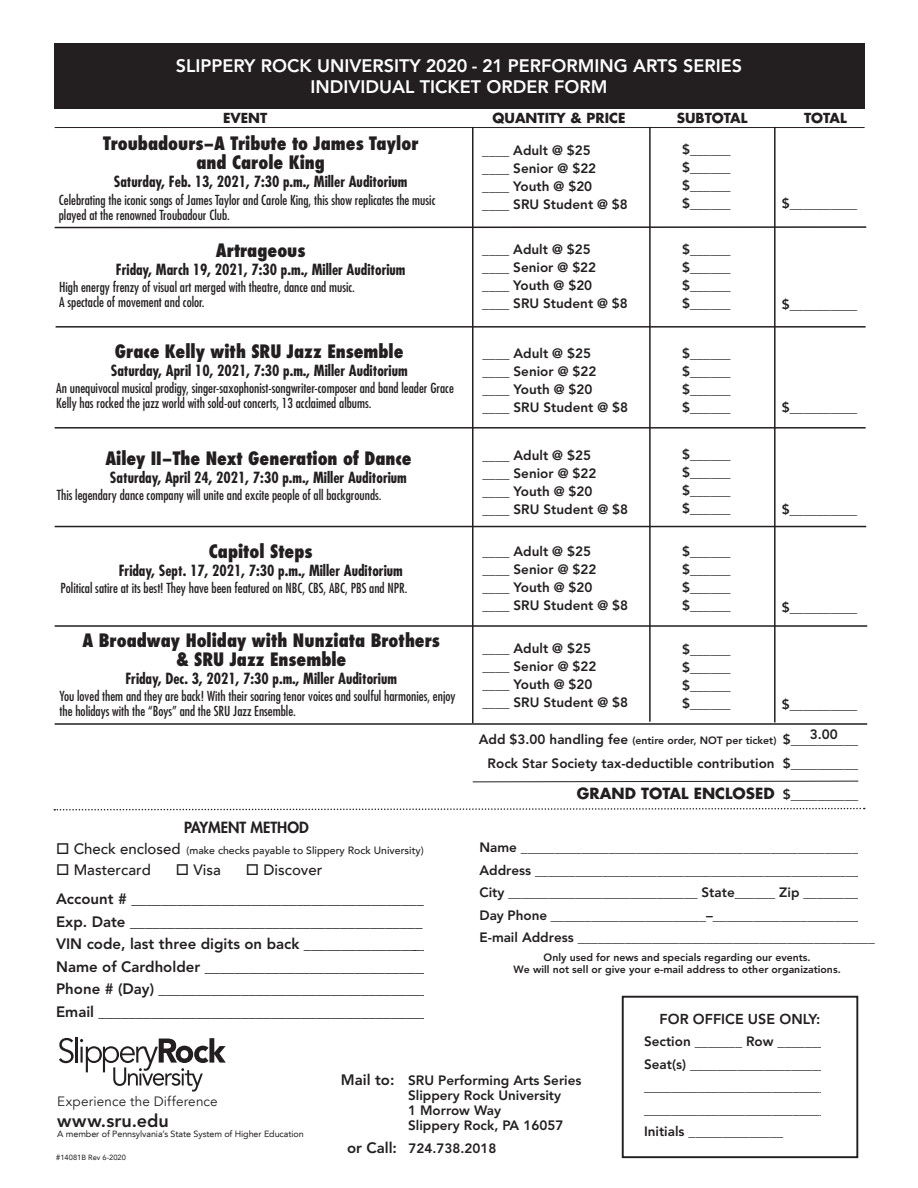
<style>
.page{position:relative;width:918px;height:1188px;background:#fff}
.page>*{position:absolute;margin:0;border:0;box-sizing:border-box;transform-origin:0 0}
.t1{font:800 condensed 18px/19.5px "Futura";color:#231f20;text-align:center}
.dates{font:800 18px "Avenir";color:#fff}
.t2{font:800 18px "Avenir";letter-spacing:.01em;color:#231f20}
.t3{font:800 15px/22.5px "Avenir";color:#231f20}
.t4{font:700 condensed 15px "Futura";color:#231f20}
.body_text{font:700 15px "Futura";color:#231f20}
.t5{font:500 15px "Avenir LT";color:#231f20}
.t6{font:800 15px "Futura";color:#231f20}
.body_text-2{font:800 14.25px "Avenir";color:#231f20}
.body_text-3{font:800 13.5px/18px "Avenir";color:#231f20}
.t7{font:condensed 13.5px/15px "Futura";color:#231f20}
.t8{font:700 13.5px "Futura";color:#231f20}
.t9{font:13.5px "Avenir LT";letter-spacing:.01em;color:#231f20}
.t10{font:800 10.5px/12px "Avenir";color:#231f20;text-align:center}
.t11{font:500 10.5px "Avenir LT";color:#231f20}
.t12{font:9px "Avenir LT";letter-spacing:-.01em;color:#231f20}
.t13{font:7.5px "Avenir LT";color:#231f20}
.s1{font-size:10.5px}
.s2{font-family:"Avenir";font-weight:800;font-size:13.5px}
.s3{font-size:15px}
</style>
<div class="page">
<div style="left:622px;top:996px;width:236px;height:162px;border:2px solid #231f20"></div>
<div style="left:55px;top:43px;width:810px;height:65px;background:#231f20"></div>
<hr style="left:55px;top:127px;width:810px;height:1px;background:#231f20">
<svg style="left:54px;top:226px;width:813px;height:3px"></svg>
<hr style="left:56px;top:326px;width:810px;height:2px;background:#231f20">
<hr style="left:55px;top:427px;width:811px;height:2px;background:#231f20">
<hr style="left:472px;top:127px;width:2px;height:596px;background:#231f20">
<hr style="left:649px;top:127px;width:2px;height:595px;background:#231f20">
<svg style="left:54px;top:807px;width:811px;height:4px"></svg>
<svg style="left:472px;top:780px;width:387px;height:3px"></svg>
<hr style="left:774px;top:127px;width:2px;height:595px;background:#231f20">
<hr style="left:55px;top:526px;width:811px;height:1px;background:#231f20">
<hr style="left:55px;top:625px;width:812px;height:2px;background:#231f20">
<hr style="left:55px;top:723px;width:812px;height:2px;background:#231f20">
<svg style="left:59px;top:1038px;width:15px;height:25px"></svg>
<hr style="left:75px;top:1037px;width:3px;height:26px;background:#231f20">
<svg style="left:80px;top:1038px;width:146px;height:54px"></svg>
<p class="dates" style="left:176px;top:55px;width:568px">SLIPPERY ROCK UNIVERSITY 2020 - 21 PERFORMING ARTS SERIES</p>
<p class="dates" style="left:311px;top:76px;width:298px">INDIVIDUAL TICKET ORDER FORM</p>
<p class="t8" style="left:223px;top:108px;width:46px">EVENT</p>
<p class="t8" style="left:493px;top:108px;width:134px">QUANTITY &amp; PRICE</p>
<p class="t8" style="left:677px;top:108px;width:72px">SUBTOTAL</p>
<p class="t8" style="left:804px;top:108px;width:44px">TOTAL</p>
<p class="t1" style="left:103px;top:134px;width:317px">Troubadours–A Tribute to James Taylor and Carole King</p>
<p class="t4" style="left:114px;top:172px;width:295px">Saturday, Feb. 13, 2021, 7:30 p.m., Miller Auditorium</p>
<p class="t7" style="left:59px;top:192px;width:378px">Celebrating the iconic songs of James Taylor and Carole King, this show replicates the music played at the renowned Troubadour Club.</p>
<p class="t1" style="left:216px;top:240px;width:91px">Artrageous</p>
<p class="t4" style="left:116px;top:259px;width:291px">Friday, March 19, 2021, 7:30 p.m., Miller Auditorium</p>
<p class="t7" style="left:59px;top:279px;width:297px">High energy frenzy of visual art merged with theatre, dance and music.<br>A spectacle of movement and color.</p>
<p class="t1" style="left:115px;top:341px;width:290px">Grace Kelly with SRU Jazz Ensemble</p>
<p class="t4" style="left:111px;top:361px;width:298px">Saturday, April 10, 2021, 7:30 p.m., Miller Auditorium</p>
<p class="t7" style="left:56px;top:380px;width:399px">An unequivocal musical prodigy, singer-saxophonist-songwriter-composer and band leader Grace<br>Kelly has rocked the jazz world with sold-out concerts, 13 acclaimed albums.</p>
<p class="t1" style="left:105px;top:449px;width:308px">Ailey II–The Next Generation of Dance</p>
<p class="t4" style="left:110px;top:468px;width:298px">Saturday, April 24, 2021, 7:30 p.m., Miller Auditorium</p>
<p class="t7" style="left:57px;top:488px;width:326px">This legendary dance company will unite and excite people of all backgrounds.</p>
<p class="t1" style="left:209px;top:542px;width:105px">Capitol Steps</p>
<p class="t4" style="left:119px;top:561px;width:286px">Friday, Sept. 17, 2021, 7:30 p.m., Miller Auditorium</p>
<p class="t7" style="left:61px;top:580px;width:348px">Political satire at its best! They have been featured on NBC, CBS, ABC, PBS and NPR.</p>
<p class="t1" style="left:83px;top:630px;width:359px">A Broadway Holiday with Nunziata Brothers &amp; SRU Jazz Ensemble</p>
<p class="t4" style="left:125px;top:669px;width:273px">Friday, Dec. 3, 2021, 7:30 p.m., Miller Auditorium</p>
<p class="t7" style="left:60px;top:689px;width:398px">You loved them and they are back! With their soaring tenor voices and soulful harmonies, enjoy the holidays with the “Boys” and the SRU Jazz Ensemble.</p>
<p class="body_text-3" style="left:482px;top:141px;width:147px">____ Adult @ $25<br>____ Senior @ $22<br>____ Youth @ $20<br>____ SRU Student @ $8</p>
<p class="body_text-3" style="left:682px;top:141px;width:50px;text-align:justify">$______ $______ $______ $______</p>
<p class="body_text-3" style="left:482px;top:240px;width:147px">____ Adult @ $25<br>____ Senior @ $22<br>____ Youth @ $20<br>____ SRU Student @ $8</p>
<p class="body_text-3" style="left:483px;top:344px;width:147px">____ Adult @ $25<br>____ Senior @ $22<br>____ Youth @ $20<br>____ SRU Student @ $8</p>
<p class="body_text-3" style="left:483px;top:446px;width:147px">____ Adult @ $25<br>____ Senior @ $22<br>____ Youth @ $20<br>____ SRU Student @ $8</p>
<p class="body_text-3" style="left:483px;top:542px;width:147px">____ Adult @ $25<br>____ Senior @ $22<br>____ Youth @ $20<br>____ SRU Student @ $8</p>
<p class="body_text-3" style="left:483px;top:639px;width:147px">____ Adult @ $25<br>____ Senior @ $22<br>____ Youth @ $20<br>____ SRU Student @ $8</p>
<p class="body_text-3" style="left:682px;top:240px;width:50px;text-align:justify">$______ $______ $______ $______</p>
<p class="body_text-3" style="left:682px;top:344px;width:50px;text-align:justify">$______ $______ $______ $______</p>
<p class="body_text-3" style="left:682px;top:445px;width:50px;text-align:justify">$______ $______ $______ $______</p>
<p class="body_text-3" style="left:682px;top:543px;width:50px;text-align:justify">$______ $______ $______ $______</p>
<p class="body_text-3" style="left:682px;top:640px;width:50px;text-align:justify">$______ $______ $______ $______</p>
<p class="body_text-3" style="left:782px;top:194px;width:77px">$__________</p>
<p class="body_text-3" style="left:782px;top:295px;width:77px">$__________</p>
<p class="body_text-3" style="left:782px;top:398px;width:77px">$__________</p>
<p class="body_text-3" style="left:782px;top:501px;width:77px">$__________</p>
<p class="body_text-3" style="left:782px;top:598px;width:77px">$__________</p>
<p class="body_text-3" style="left:782px;top:695px;width:77px">$__________</p>
<p class="body_text-3" style="left:810px;top:725px;width:29px">3.00</p>
<p class="body_text-3" style="left:479px;top:730px;width:381px">Add $3.00 handling fee <span class="s1">(entire order, NOT per ticket)</span> $__________</p>
<p class="body_text-3" style="left:488px;top:754px;width:372px">Rock Star Society tax-deductible contribution $__________</p>
<p class="body_text" style="left:577px;top:783px;width:283px">GRAND TOTAL ENCLOSED <span class="s2">$__________</span></p>
<p class="t6" style="left:184px;top:817px;width:126px">PAYMENT METHOD</p>
<p class="t11" style="left:56px;top:844px;width:369px">□ <span class="s3">Check enclosed</span> (make checks payable to Slippery Rock University)</p>
<p class="t5" style="left:56px;top:861px;width:96px">□ Mastercard</p>
<p class="t5" style="left:176px;top:861px;width:47px">□ Visa</p>
<p class="t5" style="left:246px;top:861px;width:78px">□ Discover</p>
<p class="t3" style="left:56px;top:888px;width:369px">Account # _______________________________________</p>
<p class="t3" style="left:56px;top:910px;width:374px">Exp. Date _______________________________________<br>VIN code, last three digits on back _________________</p>
<p class="t3" style="left:56px;top:955px;width:375px">Name of Cardholder ______________________________</p>
<p class="t3" style="left:56px;top:978px;width:374px">Phone # (Day) ____________________________________</p>
<p class="t3" style="left:56px;top:1000px;width:374px">Email ____________________________________________</p>
<p class="body_text-3" style="left:480px;top:839px;width:394px">Name ____________________________________________________</p>
<p class="body_text-3" style="left:480px;top:861px;width:395px">Address __________________________________________________</p>
<p class="body_text-3" style="left:480px;top:884px;width:393px">City ____________________________ State______ Zip __________</p>
<p class="body_text-3" style="left:480px;top:906px;width:397px">Day Phone _______________________–________________________</p>
<p class="body_text-3" style="left:480px;top:929px;width:397px">E-mail Address ____________________________________________</p>
<p class="t10" style="left:514px;top:951px;width:329px">Only used for news and specials regarding our events.<br>We will not sell or give your e-mail address to other organizations.</p>
<p class="body_text-2" style="left:660px;top:1011px;width:162px">FOR OFFICE USE ONLY:</p>
<p class="body_text-3" style="left:644px;top:1033px;width:189px">Section _______ Row ________</p>
<p class="body_text-3" style="left:644px;top:1055px;width:189px">Seat(s) _____________________</p>
<p class="body_text-3" style="left:644px;top:1078px;width:191px">____________________________</p>
<p class="body_text-3" style="left:644px;top:1100px;width:191px">____________________________</p>
<p class="body_text-3" style="left:644px;top:1122px;width:141px">Initials ______________</p>
<p class="t3" style="left:341px;top:1068px;width:55px">Mail to:</p>
<p class="body_text-3" style="left:408px;top:1071px;width:175px">SRU Performing Arts Series</p>
<p class="body_text-3" style="left:408px;top:1086px;width:155px">Slippery Rock University</p>
<p class="body_text-3" style="left:408px;top:1101px;width:94px">1 Morrow Way</p>
<p class="body_text-3" style="left:408px;top:1116px;width:157px">Slippery Rock, PA 16057</p>
<p class="t9" style="left:57px;top:1093px;width:162px">Experience the Difference</p>
<p class="t2" style="left:57px;top:1110px;width:113px">www.sru.edu</p>
<p class="t12" style="left:57px;top:1129px;width:248px">A member of Pennsylvania’s State System of Higher Education</p>
<p class="t13" style="left:56px;top:1153px;width:71px">#14081B Rev 6-2020</p>
<p class="body_text-3" style="left:347px;top:1139px;width:151px"><span class="s3">or Call:</span> 724.738.2018</p>
</div>
